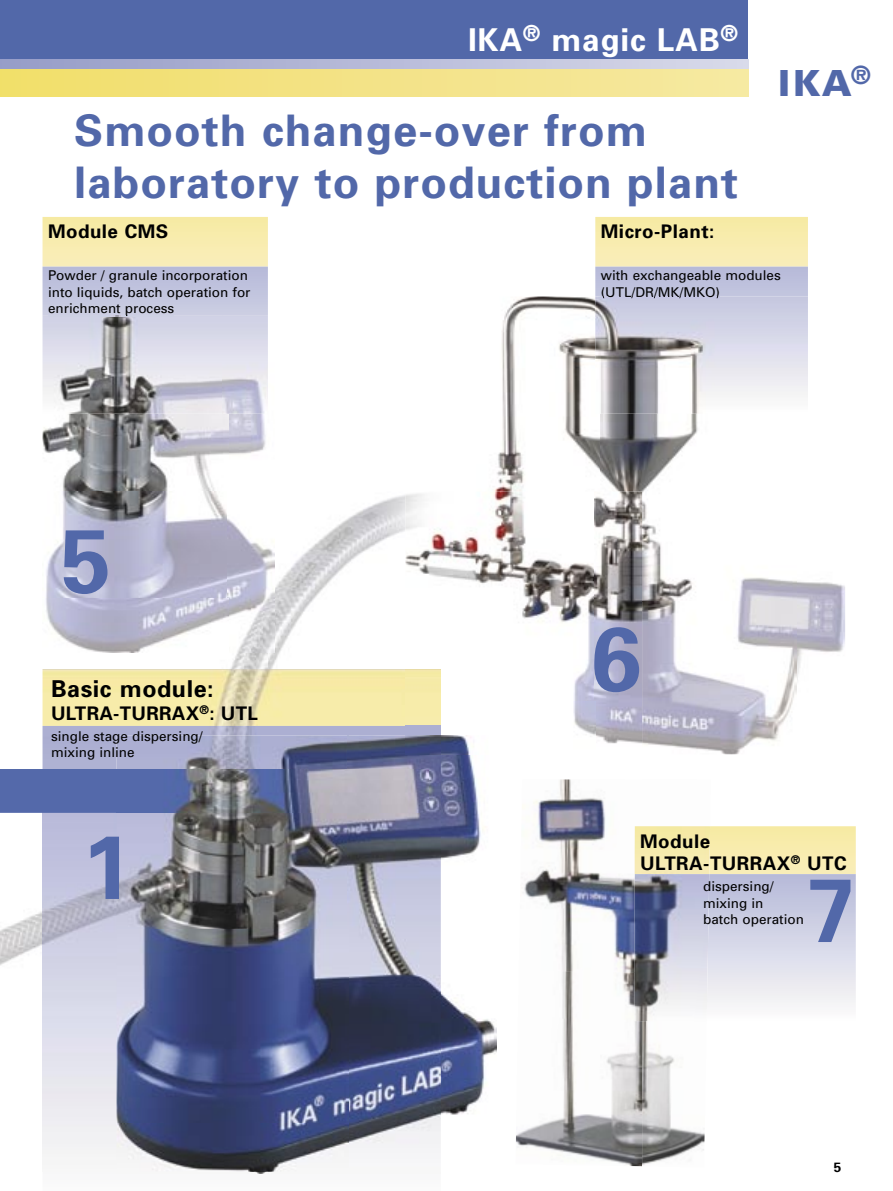
<style>
.page{position:relative;width:893px;height:1191px;background:#fff}
.page>*{position:absolute;margin:0;border:0;box-sizing:border-box;transform-origin:0 0}
.t1{font:700 90px "Univers";color:#5268a9}
.t2{font:700 43.5px/52.2px "Univers";letter-spacing:.025em;color:#5268a9}
.t3{font:900 36px "Univers";color:#5268a9}
.t4{font:700 31.5px "Univers";letter-spacing:.025em;color:#fff}
.t5{font:700 23.25px "Univers";letter-spacing:.025em;color:#000}
.t6{font:700 18.75px/22.5px "Univers";letter-spacing:.025em;color:#000}
.t7{font:13.5px/16.5px "Univers";color:#000}
.t8{font:700 13.5px "Univers";color:#000}
</style>
<div class="page">
<svg style="left:595px;top:217px;width:213px;height:79px;background:#e1dbbf"></svg>
<svg style="left:43px;top:217px;width:225px;height:50px;background:#f7ebaf"></svg>
<svg style="left:43px;top:267px;width:225px;height:49px;background:#c1c4dd"></svg>
<img style="left:117px;top:754px;width:364px;height:419px">
<img style="left:42px;top:669px;width:1px;height:100px">
<img style="left:268px;top:495px;width:137px;height:174px">
<img style="left:230px;top:653px;width:38px;height:16px">
<img style="left:481px;top:826px;width:16px;height:269px">
<img style="left:43px;top:669px;width:362px;height:57px">
<img style="left:43px;top:726px;width:362px;height:43px">
<img style="left:0;top:769px;width:117px;height:388px">
<img style="left:117px;top:769px;width:311px;height:44px">
<div style="left:0;top:68px;width:748px;height:28px;background:linear-gradient(to right,#f1de6b,#f6e8a1)"></div>
<div style="left:0;top:0;width:748px;height:68px;background:#5268a9"></div>
<svg style="left:0;top:60px;width:748px;height:8px;background:#b7bad8"></svg>
<img style="left:228px;top:414px;width:46px;height:239px">
<img style="left:43px;top:414px;width:185px;height:239px">
<img style="left:43px;top:316px;width:225px;height:98px">
<img style="left:49px;top:316px;width:125px;height:1px">
<img style="left:494px;top:296px;width:107px;height:195px">
<img style="left:796px;top:581px;width:49px;height:113px">
<img style="left:601px;top:414px;width:195px;height:340px">
<img style="left:595px;top:296px;width:213px;height:118px">
<img style="left:602px;top:296px;width:117px;height:2px">
<img style="left:405px;top:491px;width:237px;height:263px">
<img style="left:405px;top:669px;width:36px;height:85px">
<svg style="left:709px;top:826px;width:147px;height:177px;background:#dedcd7"></svg>
<img style="left:642px;top:1021px;width:63px;height:145px">
<img style="left:522px;top:779px;width:113px;height:191px">
<img style="left:516px;top:970px;width:126px;height:196px">
<img style="left:635px;top:874px;width:74px;height:147px">
<h3 class="t4" style="left:468px;top:20px;width:272px">IKA<sup>®</sup> magic LAB<sup>®</sup></h3>
<h3 class="t3" style="left:778px;top:61px;width:94px">IKA<sup>®</sup></h3>
<h2 class="t2" style="left:74px;top:103px;width:665px">Smooth change-over from laboratory to production plant</h2>
<h3 class="t6" style="left:48px;top:220px;width:122px">Module CMS</h3>
<p class="t7" style="left:48px;top:267px;width:204px">Powder / granule incorporation into liquids, batch operation for enrichment process</p>
<h3 class="t6" style="left:601px;top:220px;width:115px">Micro-Plant:</h3>
<p class="t7" style="left:601px;top:267px;width:182px">with exchangeable modules (UTL/DR/MK/MKO)</p>
<h1 class="t1" style="left:61px;top:503px;width:52px">5</h1>
<h3 class="t5" style="left:51px;top:674px;width:164px">Basic module:</h3>
<h3 class="t6" style="left:51px;top:701px;width:208px">ULTRA-TURRAX<sup>®</sup>: UTL</h3>
<p class="t7" style="left:51px;top:727px;width:153px">single stage dispersing/ mixing inline</p>
<h1 class="t1" style="left:82px;top:809px;width:52px">1</h1>
<h1 class="t1" style="left:591px;top:601px;width:52px">6</h1>
<h3 class="t6" style="left:640px;top:829px;width:208px">Module<br>ULTRA-TURRAX<sup>®</sup> UTC</h3>
<p class="t7" style="left:703px;top:878px;width:102px">dispersing/ mixing in<br>batch operation</p>
<h1 class="t1" style="left:807px;top:852px;width:52px">7</h1>
<p class="t8" style="left:834px;top:1158px;width:9px">5</p>
</div>
